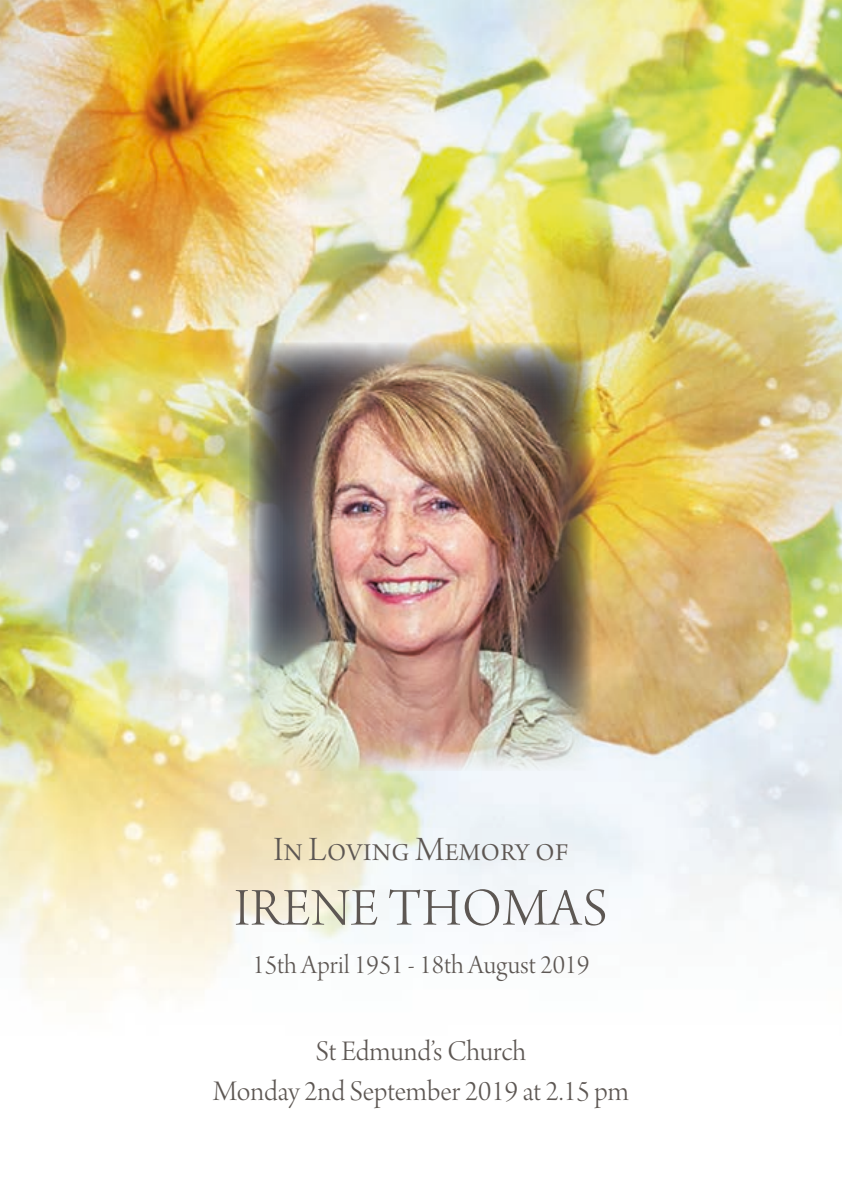
<style>
.page{position:relative;width:842px;height:1191px;background:#fff}
.page>*{position:absolute;margin:0;border:0;box-sizing:border-box;transform-origin:0 0}
.t1{font:56px "Arno Pro Light Display";letter-spacing:.01em;color:#5d5753}
.t2{font:36px "Arno Pro Light Display";color:#5d5753}
.t3{font:30px/40px "Arno Pro Light Display";color:#5d5753;text-align:center}
.t4{font:28px "Arno Pro Light Display";color:#5d5753}
</style>
<div class="page">
<img style="left:0;top:0;width:842px;height:999px">
<img style="left:250px;top:342px;width:342px;height:428px">
<p class="t2" style="left:273px;top:830px;width:297px">In Loving Memory of</p>
<h1 class="t1" style="left:234px;top:877px;width:375px">IRENE THOMAS</h1>
<p class="t4" style="left:252px;top:950px;width:339px">15th April 1951 - 18th August 2019</p>
<p class="t3" style="left:213px;top:1033px;width:415px">St Edmund’s Church<br>Monday 2nd September 2019 at 2.15 pm</p>
</div>
